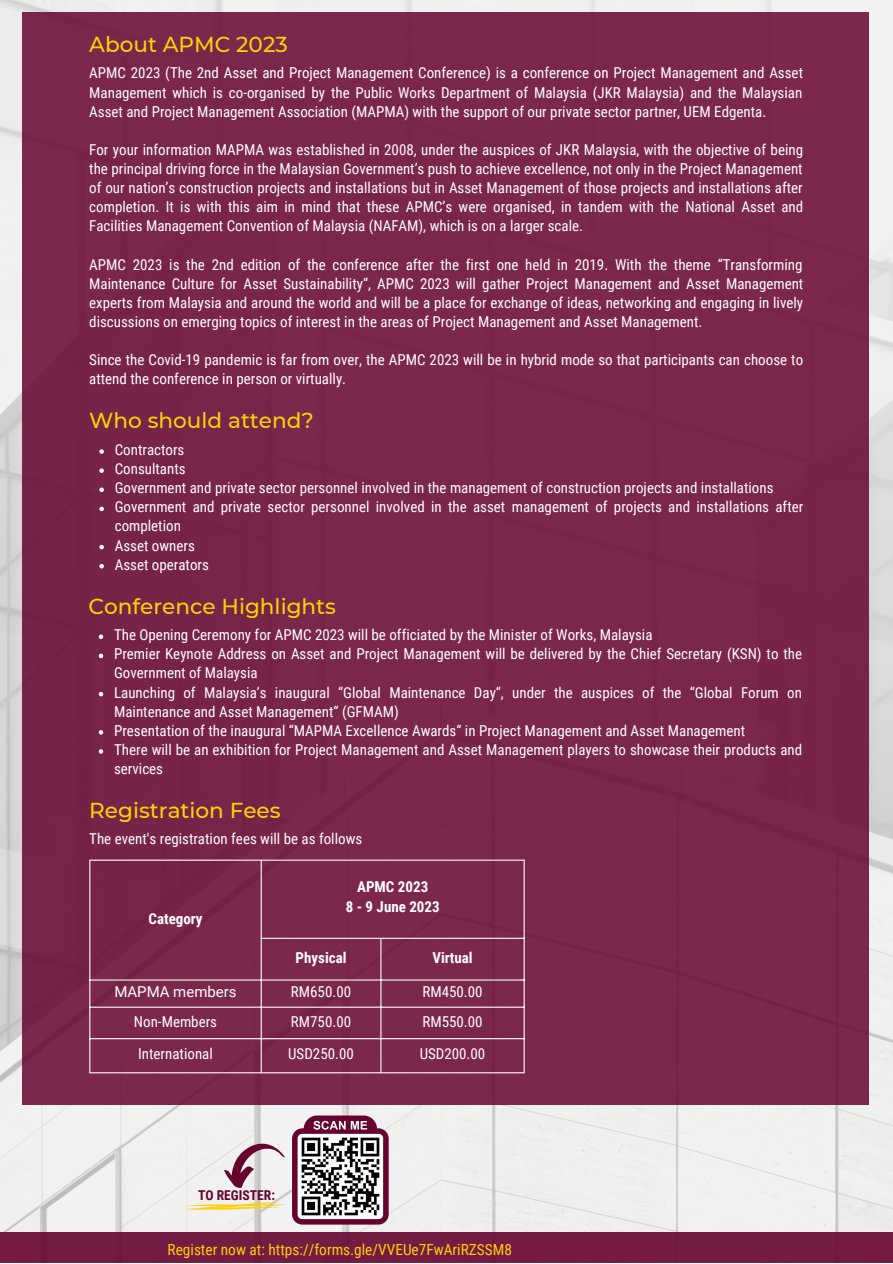
<style>
.page{position:relative;width:893px;height:1264px;background:#fff}
.page>*{position:absolute;margin:0;border:0;box-sizing:border-box;transform-origin:0 0}
.t1{font:500 21.6px "Montserrat";color:#ffcf06}
.t2{font:15.3px "Roboto Condensed";color:#ffcf06}
.t3{font:15px/19px "Roboto Condensed";color:#fff}
.t4{font:700 15px "Roboto Condensed";color:#fff}
.t5{font:15px "Roboto";color:#fff}
.t6{font:700 13.5px "Roboto Condensed";color:#67032f}
</style>
<div class="page">
<img style="left:0;top:0;width:892px;height:1231px">
<div style="left:22px;top:12px;width:846px;height:1092px;background:#7b274c"></div>
<svg style="left:292px;top:1128px;width:96px;height:96px;background:#71143d"></svg>
<div style="left:297px;top:1133px;width:86px;height:85px;background:#fff;border-radius:5px"></div>
<svg style="left:303px;top:1115px;width:74px;height:14px"></svg>
<img style="left:301px;top:1137px;width:79px;height:79px">
<div style="left:0;top:1231px;width:892px;height:31px;background:#751c43"></div>
<hr style="left:89px;top:860px;width:1px;height:212px;background:#fff">
<hr style="left:261px;top:860px;width:1px;height:212px;background:#fff">
<hr style="left:380px;top:938px;width:1px;height:134px;background:#fff">
<hr style="left:523px;top:860px;width:1px;height:212px;background:#fff">
<hr style="left:89px;top:859px;width:435px;height:1px;background:#fff">
<hr style="left:261px;top:937px;width:263px;height:1px;background:#fff">
<hr style="left:89px;top:979px;width:435px;height:1px;background:#fff">
<hr style="left:89px;top:1006px;width:435px;height:1px;background:#fff">
<hr style="left:89px;top:1038px;width:435px;height:1px;background:#fff">
<hr style="left:89px;top:1072px;width:435px;height:1px;background:#fff">
<svg style="left:99px;top:449px;width:5px;height:5px"></svg>
<svg style="left:99px;top:468px;width:5px;height:5px"></svg>
<svg style="left:99px;top:487px;width:5px;height:5px"></svg>
<svg style="left:99px;top:506px;width:5px;height:5px"></svg>
<svg style="left:99px;top:545px;width:5px;height:4px"></svg>
<svg style="left:99px;top:564px;width:5px;height:4px"></svg>
<svg style="left:99px;top:634px;width:4px;height:5px"></svg>
<svg style="left:99px;top:653px;width:4px;height:5px"></svg>
<svg style="left:99px;top:692px;width:4px;height:4px"></svg>
<svg style="left:99px;top:730px;width:4px;height:4px"></svg>
<svg style="left:99px;top:749px;width:4px;height:4px"></svg>
<svg style="left:224px;top:1143px;width:61px;height:44px"></svg>
<svg style="left:183px;top:1202px;width:104px;height:7px"></svg>
<p class="t1" style="left:89px;top:31px;width:200px">About APMC 2023</p>
<p class="t3" style="left:89px;top:64px;width:715px;text-align:justify">APMC 2023 (The 2nd Asset and Project Management Conference) is a conference on Project Management and Asset Management which is co-organised by the Public Works Department of Malaysia (JKR Malaysia) and the Malaysian Asset and Project Management Association (MAPMA) with the support of our private sector partner, UEM Edgenta.</p>
<p class="t3" style="left:89px;top:140px;width:715px;text-align:justify">For your information MAPMA was established in 2008, under the auspices of JKR Malaysia, with the objective of being the principal driving force in the Malaysian Government’s push to achieve excellence, not only in the Project Management of our nation’s construction projects and installations but in Asset Management of those projects and installations after completion. It is with this aim in mind that these APMC’s were organised, in tandem with the National Asset and Facilities Management Convention of Malaysia (NAFAM), which is on a larger scale.</p>
<p class="t3" style="left:89px;top:255px;width:715px;text-align:justify">APMC 2023 is the 2nd edition of the conference after the first one held in 2019. With the theme “Transforming Maintenance Culture for Asset Sustainability“, APMC 2023 will gather Project Management and Asset Management experts from Malaysia and around the world and will be a place for exchange of ideas, networking and engaging in lively discussions on emerging topics of interest in the areas of Project Management and Asset Management.</p>
<p class="t3" style="left:89px;top:350px;width:715px">Since the Covid-19 pandemic is far from over, the APMC 2023 will be in hybrid mode so that participants can choose to attend the conference in person or virtually.</p>
<p class="t1" style="left:89px;top:407px;width:226px">Who should attend?</p>
<p class="t3" style="left:115px;top:440px;width:71px">Contractors</p>
<p class="t3" style="left:115px;top:459px;width:72px">Consultants</p>
<p class="t3" style="left:115px;top:478px;width:660px">Government and private sector personnel involved in the management of construction projects and installations</p>
<p class="t3" style="left:115px;top:497px;width:690px">Government and private sector personnel involved in the asset management of projects and installations after completion</p>
<p class="t3" style="left:115px;top:536px;width:82px">Asset owners</p>
<p class="t3" style="left:115px;top:555px;width:96px">Asset operators</p>
<p class="t1" style="left:89px;top:592px;width:249px">Conference Highlights</p>
<p class="t3" style="left:114px;top:625px;width:540px">The Opening Ceremony for APMC 2023 will be officiated by the Minister of Works, Malaysia</p>
<p class="t3" style="left:114px;top:644px;width:689px">Premier Keynote Address on Asset and Project Management will be delivered by the Chief Secretary (KSN) to the<br>Government of Malaysia</p>
<p class="t3" style="left:114px;top:683px;width:689px">Launching of Malaysia’s inaugural “Global Maintenance Day“, under the auspices of the “Global Forum on<br>Maintenance and Asset Management“ (GFMAM)</p>
<p class="t3" style="left:114px;top:721px;width:632px">Presentation of the inaugural “MAPMA Excellence Awards“ in Project Management and Asset Management</p>
<p class="t3" style="left:114px;top:740px;width:689px">There will be an exhibition for Project Management and Asset Management players to showcase their products and services</p>
<p class="t1" style="left:89px;top:797px;width:193px">Registration Fees</p>
<p class="t3" style="left:89px;top:829px;width:274px">The event's registration fees will be as follows</p>
<p class="t4" style="left:148px;top:909px;width:56px">Category</p>
<p class="t4" style="left:357px;top:878px;width:73px">APMC 2023</p>
<p class="t4" style="left:345px;top:898px;width:95px">8 - 9 June 2023</p>
<p class="t4" style="left:295px;top:948px;width:52px">Physical</p>
<p class="t4" style="left:432px;top:948px;width:42px">Virtual</p>
<p class="t5" style="left:114px;top:983px;width:124px">MAPMA members</p>
<p class="t3" style="left:291px;top:982px;width:62px">RM650.00</p>
<p class="t3" style="left:422px;top:982px;width:62px">RM450.00</p>
<p class="t3" style="left:134px;top:1012px;width:85px">Non-Members</p>
<p class="t3" style="left:291px;top:1012px;width:62px">RM750.00</p>
<p class="t3" style="left:422px;top:1012px;width:62px">RM550.00</p>
<p class="t3" style="left:138px;top:1044px;width:76px">International</p>
<p class="t3" style="left:288px;top:1044px;width:67px">USD250.00</p>
<p class="t3" style="left:419px;top:1044px;width:67px">USD200.00</p>
<p class="t6" style="left:198px;top:1186px;width:78px">TO REGISTER:</p>
<p class="t2" style="left:168px;top:1240px;width:346px">Register now at: https://forms.gle/VVEUe7FwAriRZSSM8</p>
</div>
